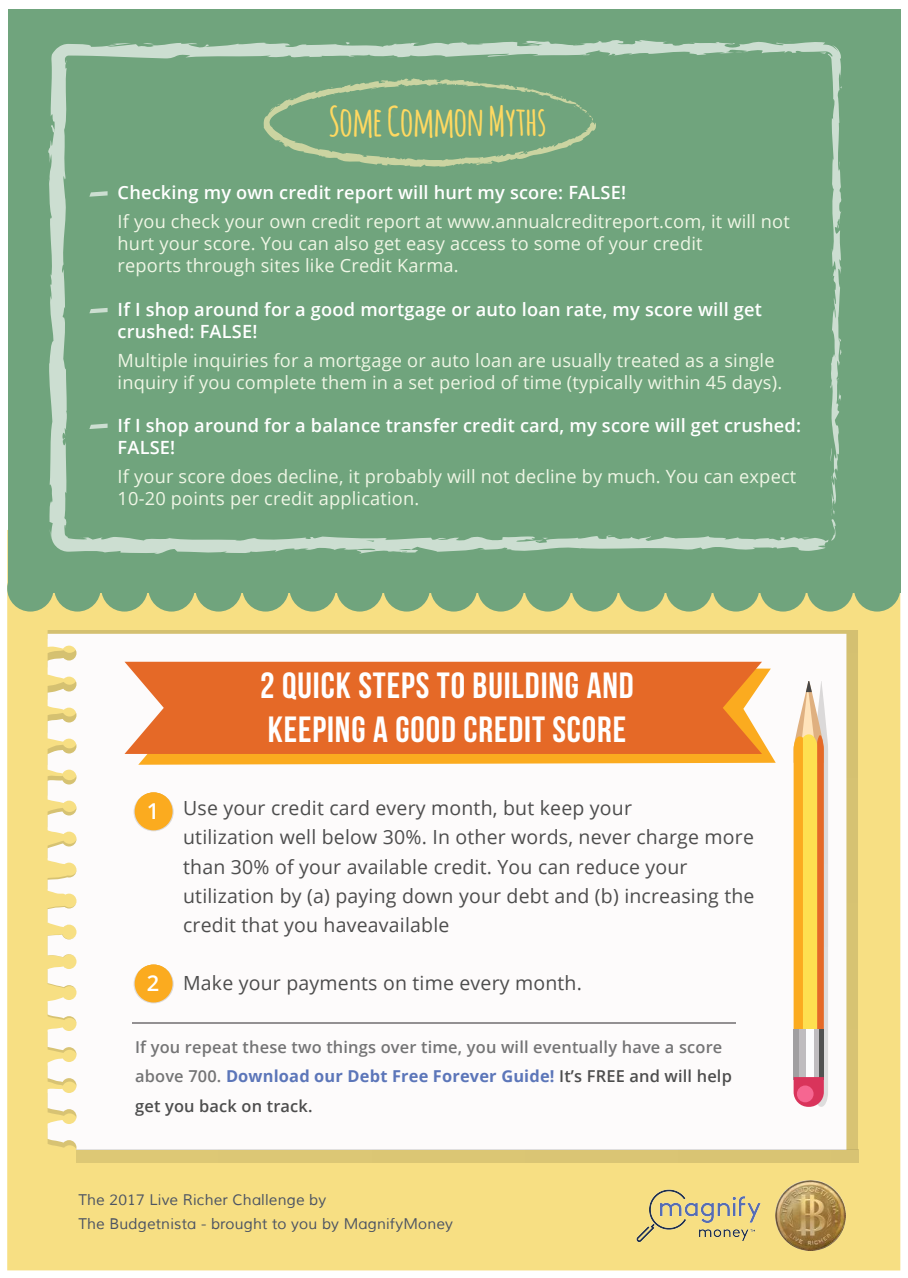
<style>
.page{position:relative;width:908px;height:1278px;background:#fff}
.page>*{position:absolute;margin:0;border:0;box-sizing:border-box;transform-origin:0 0}
.t1{font:700 40.05px "Amatic";letter-spacing:.01em;color:#ffd961}
.t2{font:700 36.45px/43.8px "Bebas Neue";letter-spacing:.025em;color:#fff}
.t3{font:600 21.9px "Open Sans";color:#fff}
.t4{font:19.5px/29.1px "Open Sans";letter-spacing:.01em;color:#4d4d4d}
.t5{font:18.15px/21.9px "Open Sans";letter-spacing:.01em;color:#eff6e5}
.t6{font:600 18.15px/21.9px "Open Sans";letter-spacing:.01em;color:#fff}
.t7{font:600 16.35px/29.1px "Open Sans";letter-spacing:.01em;color:#747475}
.t8{font:15px/24px "Muli";letter-spacing:.01em;color:#4c5463}
.s1{font-weight:700;color:#5c76b9}
.s2{color:#4d4d4d}
</style>
<div class="page">
<div style="left:7px;top:530px;width:893px;height:740px;background:#f7df83"></div>
<div style="left:48px;top:634px;width:798px;height:515px;background:#fdfbfb"></div>
<div style="left:77px;top:1149px;width:781px;height:13px;background:#dbc674"></div>
<hr style="left:132px;top:1023px;width:604px;height:1px;background:#939092">
<svg style="left:138px;top:667px;width:638px;height:98px;background:#fbbd53"></svg>
<div style="left:125px;top:662px;width:637px;height:92px;background:#e56927"></div>
<svg style="left:794px;top:681px;width:34px;height:426px;background:#ebba6d"></svg>
<div style="left:797px;top:1085px;width:17px;height:17px;background:#f66691;border-radius:50%"></div>
<svg style="left:134px;top:792px;width:40px;height:39px;background:#f9be59"></svg>
<svg style="left:134px;top:964px;width:40px;height:39px;background:#f9be59"></svg>
<div style="left:8px;top:9px;width:893px;height:583px;background:#70a47d"></div>
<div style="left:101px;top:565px;width:47px;height:46px;background:#70a47d;border-radius:50%"></div>
<div style="left:7px;top:565px;width:47px;height:46px;background:#70a47d;border-radius:50%"></div>
<div style="left:54px;top:565px;width:47px;height:46px;background:#70a47d;border-radius:50%"></div>
<div style="left:148px;top:565px;width:47px;height:46px;background:#70a47d;border-radius:50%"></div>
<div style="left:195px;top:565px;width:47px;height:46px;background:#70a47d;border-radius:50%"></div>
<div style="left:242px;top:565px;width:47px;height:46px;background:#70a47d;border-radius:50%"></div>
<div style="left:289px;top:565px;width:47px;height:46px;background:#70a47d;border-radius:50%"></div>
<div style="left:336px;top:565px;width:47px;height:46px;background:#70a47d;border-radius:50%"></div>
<div style="left:383px;top:565px;width:47px;height:46px;background:#70a47d;border-radius:50%"></div>
<div style="left:525px;top:565px;width:46px;height:46px;background:#70a47d;border-radius:50%"></div>
<div style="left:431px;top:565px;width:46px;height:46px;background:#70a47d;border-radius:50%"></div>
<div style="left:478px;top:565px;width:46px;height:46px;background:#70a47d;border-radius:50%"></div>
<div style="left:572px;top:565px;width:46px;height:46px;background:#70a47d;border-radius:50%"></div>
<div style="left:619px;top:565px;width:46px;height:46px;background:#70a47d;border-radius:50%"></div>
<div style="left:666px;top:565px;width:46px;height:46px;background:#70a47d;border-radius:50%"></div>
<div style="left:713px;top:565px;width:46px;height:46px;background:#70a47d;border-radius:50%"></div>
<div style="left:760px;top:565px;width:46px;height:46px;background:#70a47d;border-radius:50%"></div>
<div style="left:807px;top:565px;width:46px;height:46px;background:#70a47d;border-radius:50%"></div>
<div style="left:854px;top:565px;width:46px;height:46px;background:#70a47d;border-radius:50%"></div>
<svg style="left:48px;top:40px;width:793px;height:514px"></svg>
<svg style="left:838px;top:161px;width:2px;height:10px"></svg>
<svg style="left:735px;top:51px;width:13px;height:2px"></svg>
<svg style="left:824px;top:508px;width:12px;height:38px"></svg>
<svg style="left:830px;top:448px;width:9px;height:14px"></svg>
<svg style="left:839px;top:386px;width:2px;height:18px"></svg>
<svg style="left:820px;top:52px;width:6px;height:2px"></svg>
<svg style="left:143px;top:43px;width:11px;height:2px"></svg>
<svg style="left:89px;top:191px;width:19px;height:6px"></svg>
<svg style="left:89px;top:308px;width:19px;height:5px"></svg>
<svg style="left:89px;top:424px;width:19px;height:5px"></svg>
<svg style="left:264px;top:78px;width:332px;height:89px"></svg>
<img style="left:636px;top:1189px;width:125px;height:53px">
<img style="left:776px;top:1181px;width:70px;height:70px">
<h1 class="t1" style="left:329px;top:93px;width:218px">Some Common Myths</h1>
<p class="t6" style="left:118px;top:181px;width:510px">Checking my own credit report will hurt my score: FALSE!</p>
<p class="t5" style="left:118px;top:210px;width:674px">If you check your own credit report at www.annualcreditreport.com, it will not hurt your score. You can also get easy access to some of your credit<br>reports through sites like Credit Karma.</p>
<p class="t6" style="left:118px;top:298px;width:646px">If I shop around for a good mortgage or auto loan rate, my score will get crushed: FALSE!</p>
<p class="t5" style="left:118px;top:349px;width:666px">Multiple inquiries for a mortgage or auto loan are usually treated as a single inquiry if you complete them in a set period of time (typically within 45 days).</p>
<p class="t6" style="left:118px;top:414px;width:685px">If I shop around for a balance transfer credit card, my score will get crushed:<br>FALSE!</p>
<p class="t5" style="left:118px;top:465px;width:680px">If your score does decline, it probably will not decline by much. You can expect<br>10-20 points per credit application.</p>
<p class="t3" style="left:147px;top:796px;width:14px">1</p>
<p class="t3" style="left:147px;top:968px;width:14px">2</p>
<h2 class="t2" style="left:260px;top:663px;width:375px">2 QUICK STEPS TO BUILDING AND<br>KEEPING A GOOD CREDIT SCORE</h2>
<p class="t4" style="left:183px;top:793px;width:573px">Use your credit card every month, but keep your<br>utilization well below 30%. In other words, never charge more than 30% of your available credit. You can reduce your utilization by (a) paying down your debt and (b) increasing the credit that you haveavailable</p>
<p class="t4" style="left:183px;top:968px;width:400px">Make your payments on time every month.</p>
<p class="t7" style="left:135px;top:1032px;width:598px">If you repeat these two things over time, you will eventually have a score above 700. <span class="s1">Download our Debt Free Forever Guide!</span> <span class="s2">It’s FREE and will help get you back on track.</span></p>
<p class="t8" style="left:78px;top:1188px;width:376px">The 2017 Live Richer Challenge by<br>The Budgetnista - brought to you by MagnifyMoney</p>
</div>
